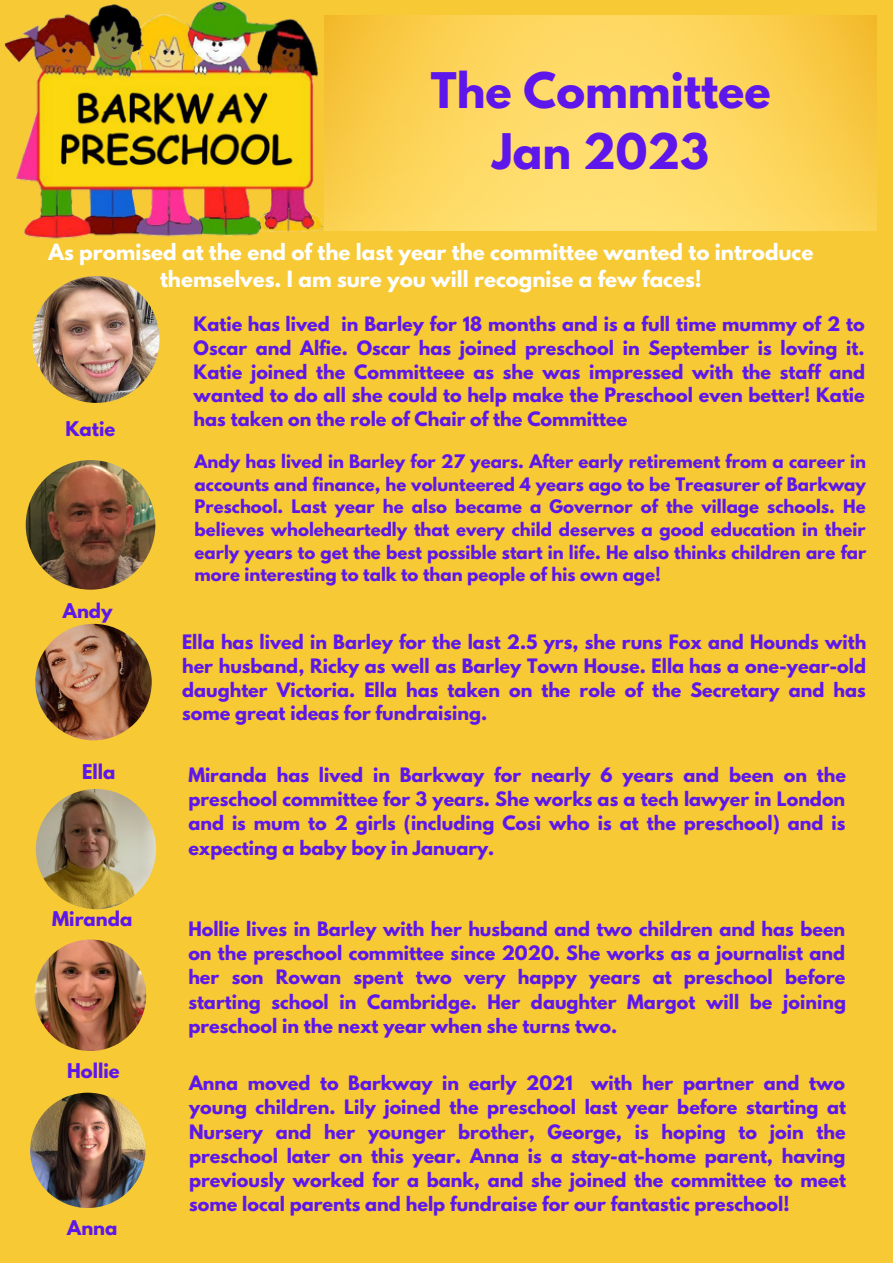
<style>
.page{position:relative;width:893px;height:1264px;background:#fff}
.page>*{position:absolute;margin:0;border:0;box-sizing:border-box;transform-origin:0 0}
.t1{font:700 43.5px/60.8px "League Spartan";color:#5e17eb;text-align:center}
.t2{font:700 19.8px/27.3px "League Spartan";color:#fff;text-align:center}
.t3{font:700 18px "League Spartan";color:#5e17eb}
.t4{font:700 17.55px/24.2px "League Spartan";color:#5e17eb;text-align:justify}
.t5{font:700 16.5px/22.6px "League Spartan";color:#5e17eb;text-align:justify}
</style>
<div class="page">
<div style="left:0;top:0;width:892px;height:1262px;background:#f6c935"></div>
<img style="left:4px;top:1px;width:323px;height:238px">
<img style="left:324px;top:15px;width:552px;height:215px">
<img style="left:32px;top:276px;width:127px;height:127px;border-radius:50%">
<img style="left:36px;top:789px;width:120px;height:120px;border-radius:50%">
<img style="left:35px;top:939px;width:111px;height:112px;border-radius:50%">
<img style="left:35px;top:624px;width:117px;height:116px;border-radius:50%">
<img style="left:26px;top:460px;width:129px;height:129px;border-radius:50%">
<img style="left:30px;top:1092px;width:115px;height:115px;border-radius:50%">
<h1 class="t1" style="left:431px;top:65px;width:341px">The Committee<br>Jan 2023</h1>
<p class="t2" style="left:48px;top:241px;width:766px">As promised at the end of the last year the committee wanted to introduce themselves. I am sure you will recognise a few faces!</p>
<p class="t4" style="left:194px;top:315px;width:673px;line-height:23.5px">Katie has lived in Barley for 18 months and is a full time mummy of 2 to Oscar and Alfie. Oscar has joined preschool in September is loving it.<br>Katie joined the Committeee as she was impressed with the staff and wanted to do all she could to help make the Preschool even better! Katie has taken on the role of Chair of the Committee</p>
<p class="t3" style="left:65px;top:420px;width:51px">Katie</p>
<p class="t3" style="left:63px;top:601px;width:51px">Andy</p>
<p class="t3" style="left:82px;top:763px;width:35px">Ella</p>
<p class="t3" style="left:52px;top:909px;width:82px">Miranda</p>
<p class="t3" style="left:67px;top:1061px;width:54px">Hollie</p>
<p class="t3" style="left:67px;top:1219px;width:52px">Anna</p>
<p class="t5" style="left:195px;top:452px;width:673px">Andy has lived in Barley for 27 years. After early retirement from a career in accounts and finance, he volunteered 4 years ago to be Treasurer of Barkway Preschool. Last year he also became a Governor of the village schools. He believes wholeheartedly that every child deserves a good education in their early years to get the best possible start in life. He also thinks children are far more interesting to talk to than people of his own age!</p>
<p class="t4" style="left:182px;top:632px;width:685px;line-height:23.5px">Ella has lived in Barley for the last 2.5 yrs, she runs Fox and Hounds with her husband, Ricky as well as Barley Town House. Ella has a one-year-old daughter Victoria. Ella has taken on the role of the Secretary and has some great ideas for fundraising.</p>
<p class="t4" style="left:188px;top:765px;width:659px">Miranda has lived in Barkway for nearly 6 years and been on the preschool committee for 3 years. She works as a tech lawyer in London and is mum to 2 girls (including Cosi who is at the preschool) and is expecting a baby boy in January.</p>
<p class="t4" style="left:188px;top:919px;width:659px">Hollie lives in Barley with her husband and two children and has been on the preschool committee since 2020. She works as a journalist and her son Rowan spent two very happy years at preschool before starting school in Cambridge. Her daughter Margot will be joining preschool in the next year when she turns two.</p>
<p class="t4" style="left:189px;top:1073px;width:658px">Anna moved to Barkway in early 2021 with her partner and two young children. Lily joined the preschool last year before starting at Nursery and her younger brother, George, is hoping to join the preschool later on this year. Anna is a stay-at-home parent, having previously worked for a bank, and she joined the committee to meet some local parents and help fundraise for our fantastic preschool!</p>
</div>
